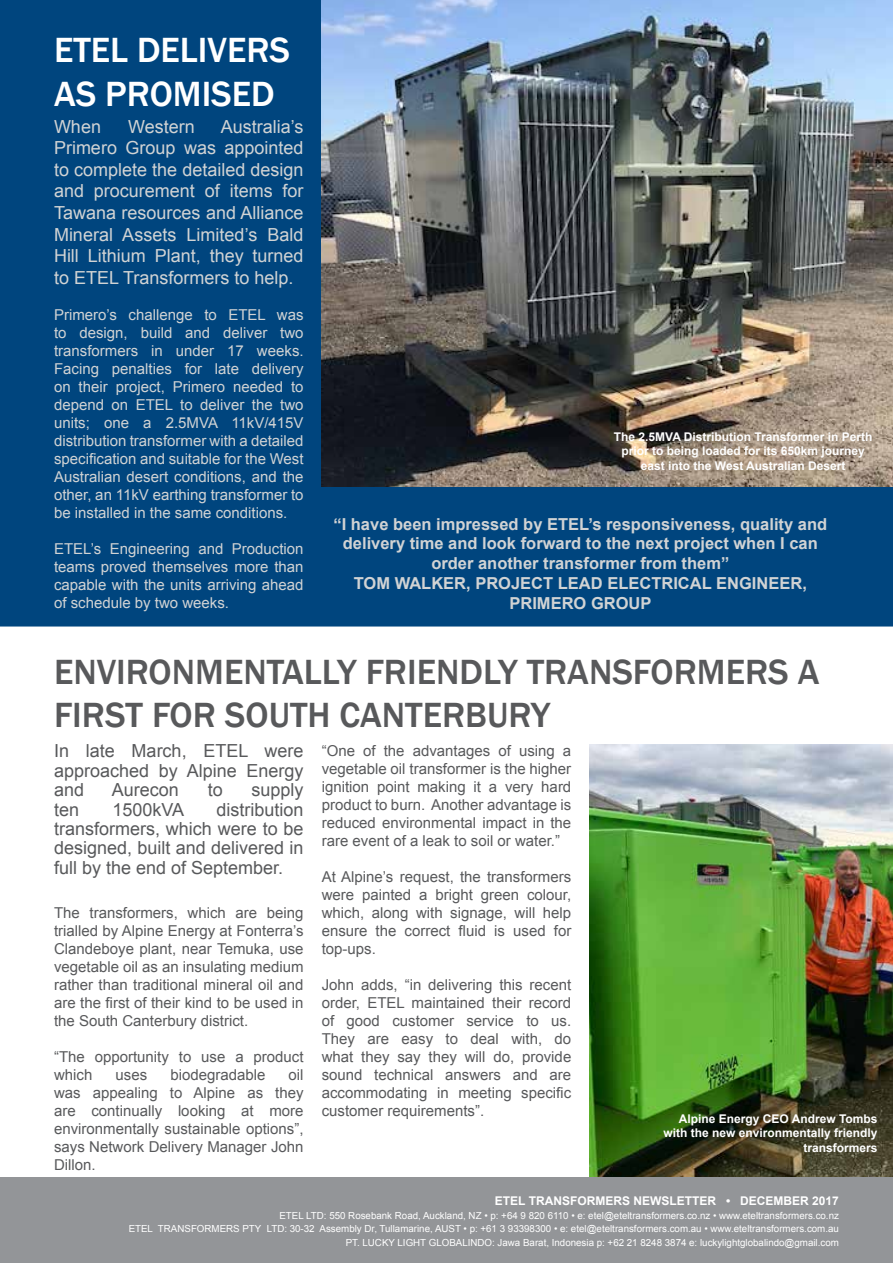
<style>
.page{position:relative;width:893px;height:1263px;background:#fff}
.page>*{position:absolute;margin:0;border:0;box-sizing:border-box;transform-origin:0 0}
.t1{font:500 36px/43.2px "Franklin Gothic";color:#58595b}
.t2{font:500 36px/43.2px "Franklin Gothic";color:#fff}
.t3{font:18px/21.6px "Arial";color:#d1d3d4;text-align:justify}
.t4{font:18px/19.4px "Arial";color:#58595b;text-align:justify}
.t5{font:700 16.5px/19.8px "Arial";color:#d1d3d4;text-align:center}
.t6{font:15px/18px "Arial";color:#58595b;text-align:justify}
.t7{font:15px/18px "Arial";color:#d1d3d4;text-align:justify}
.t8{font:700 12px/14.4px "Arial";color:#fff;text-align:right}
.t9{font:9.75px/13.5px "Arial";color:#fff;text-align:right}
</style>
<div class="page">
<img style="left:589px;top:744px;width:304px;height:434px">
<div style="left:0;top:0;width:893px;height:626px;background:#00457e"></div>
<img style="left:322px;top:0;width:571px;height:486px">
<div style="left:0;top:1178px;width:893px;height:85px;background:#939598"></div>
<h1 class="t2" style="left:54px;top:29px;width:238px">ETEL DELIVERS<br>AS PROMISED</h1>
<p class="t3" style="left:54px;top:116px;width:251px;text-indent:167px">Australia’s Primero Group was appointed to complete the detailed design and procurement of items for Tawana resources and Alliance Mineral Assets Limited’s Bald Hill Lithium Plant, they turned to ETEL Transformers to help.</p>
<p class="t7" style="left:54px;top:306px;width:251px">Primero’s challenge to ETEL was to design, build and deliver two transformers in under 17 weeks.<br>Facing penalties for late delivery on their project, Primero needed to depend on ETEL to deliver the two units; one a 2.5MVA 11kV/415V distribution transformer with a detailed specification and suitable for the West Australian desert conditions, and the other, an 11kV earthing transformer to be installed in the same conditions.</p>
<p class="t7" style="left:54px;top:540px;width:251px">ETEL’s Engineering and Production teams proved themselves more than capable with the units arriving ahead of schedule by two weeks.</p>
<p class="t3" style="left:54px;top:116px;width:49px">When</p>
<p class="t3" style="left:128px;top:116px;width:68px">Western</p>
<p class="t8" style="left:614px;top:430px;width:260px;text-align:center">The 2.5MVA Distribution Transformer in Perth prior to being loaded for its 650km journey east into the West Australian Desert</p>
<p class="t5" style="left:333px;top:514px;width:495px">“I have been impressed by ETEL’s responsiveness, quality and delivery time and look forward to the next project when I can order another transformer from them”<br>TOM WALKER, PROJECT LEAD ELECTRICAL ENGINEER, PRIMERO GROUP</p>
<h1 class="t1" style="left:54px;top:650px;width:767px">ENVIRONMENTALLY FRIENDLY TRANSFORMERS A<br>FIRST FOR SOUTH CANTERBURY</h1>
<p class="t4" style="left:54px;top:741px;width:251px">In late March, ETEL were approached by Alpine Energy and</p>
<p class="t4" style="left:112px;top:780px;width:69px">Aurecon</p>
<p class="t4" style="left:208px;top:780px;width:17px">to</p>
<p class="t4" style="left:252px;top:780px;width:54px">supply</p>
<p class="t4" style="left:54px;top:800px;width:27px">ten</p>
<p class="t4" style="left:112px;top:800px;width:73px">1500kVA</p>
<p class="t4" style="left:54px;top:800px;width:251px;text-indent:163px">distribution transformers, which were to be designed, built and delivered in full by the end of September.</p>
<p class="t6" style="left:54px;top:904px;width:251px">The transformers, which are being trialled by Alpine Energy at Fonterra’s Clandeboye plant, near Temuka, use vegetable oil as an insulating medium rather than traditional mineral oil and are the first of their kind to be used in the South Canterbury district.</p>
<p class="t6" style="left:54px;top:1048px;width:251px">“The opportunity to use a product which</p>
<p class="t6" style="left:54px;top:1066px;width:251px;text-indent:235px">oil was appealing to Alpine as they are continually looking at more environmentally sustainable options”, says Network Delivery Manager John Dillon.</p>
<p class="t6" style="left:116px;top:1066px;width:33px">uses</p>
<p class="t6" style="left:170px;top:1066px;width:97px">biodegradable</p>
<p class="t6" style="left:322px;top:742px;width:251px">“One of the advantages of using a vegetable oil transformer is the higher ignition point making it a very hard product to burn. Another advantage is reduced environmental impact in the rare event of a leak to soil or water.”</p>
<p class="t6" style="left:322px;top:868px;width:251px">At Alpine’s request, the transformers were painted a bright green colour, which, along with signage, will help ensure the correct fluid is used for top-ups.</p>
<p class="t6" style="left:322px;top:976px;width:251px">John adds, “in delivering this recent order, ETEL maintained their record of good customer service to us.<br>They are easy to deal with, do what they say they will do, provide sound technical answers and are accommodating in meeting specific customer requirements”.</p>
<p class="t8" style="left:663px;top:1112px;width:216px">Alpine Energy CEO Andrew Tombs with the new environmentally friendly transformers</p>
<p class="t8" style="left:495px;top:1194px;width:346px">ETEL TRANSFORMERS NEWSLETTER • DECEMBER 2017</p>
<p class="t9" style="left:129px;top:1208px;width:712px">ETEL LTD: 550 Rosebank Road, Auckland, NZ • p: +64 9 820 6110 • e: etel@eteltransformers.co.nz • www.eteltransformers.co.nz<br>ETEL TRANSFORMERS PTY LTD: 30-32 Assembly Dr, Tullamarine, AUST • p: +61 3 93398300 • e: etel@eteltransformers.com.au • www.eteltransformers.com.au<br>PT. LUCKY LIGHT GLOBALINDO: Jawa Barat, Indonesia p: +62 21 8248 3874 e: luckylightglobalindo@gmail.com</p>
</div>
